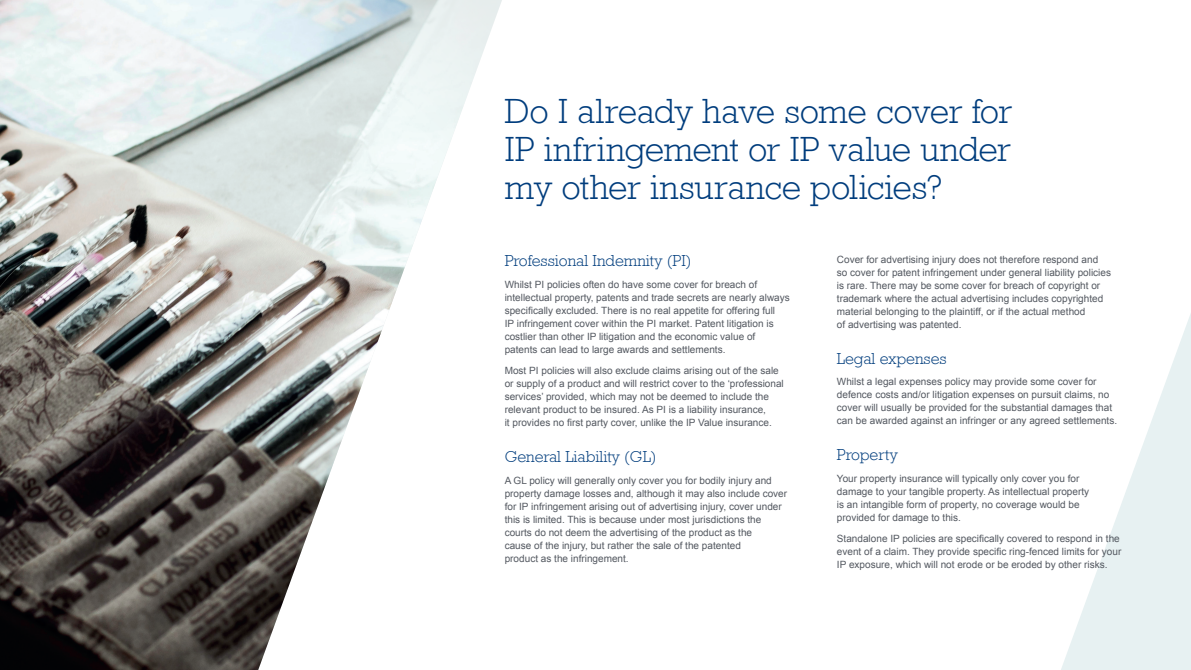
<style>
.page{position:relative;width:1191px;height:670px;background:#fff}
.page>*{position:absolute;margin:0;border:0;box-sizing:border-box;transform-origin:0 0}
.Headline{font:300 35px/38px "Rockwell";letter-spacing:-.01em;color:#013d7d;text-align:justify}
.Small_sub{font:300 16px "Rockwell";color:#013d7d}
.New_Body{font:10px/13px "Arial";color:#535860}
</style>
<div class="page">
<svg style="left:1061px;top:313px;width:130px;height:357px;fill:#edf4f5"></svg>
<img style="left:0;top:0;width:502px;height:670px">
<p class="Headline" style="left:505px;top:92px;width:509px">Do I already have some cover for IP infringement or IP value under my other insurance policies?</p>
<p class="Small_sub" style="left:505px;top:252px;width:188px">Professional Indemnity (PI)</p>
<p class="New_Body" style="left:505px;top:278px;width:286px">Whilst PI policies often do have some cover for breach of intellectual property, patents and trade secrets are nearly always specifically excluded. There is no real appetite for offering full<br>IP infringement cover within the PI market. Patent litigation is costlier than other IP litigation and the economic value of patents can lead to large awards and settlements.</p>
<p class="New_Body" style="left:505px;top:364px;width:280px">Most PI policies will also exclude claims arising out of the sale or supply of a product and will restrict cover to the ‘professional services’ provided, which may not be deemed to include the relevant product to be insured. As PI is a liability insurance,<br>it provides no first party cover, unlike the IP Value insurance.</p>
<p class="Small_sub" style="left:505px;top:448px;width:153px">General Liability (GL)</p>
<p class="New_Body" style="left:505px;top:474px;width:284px">A GL policy will generally only cover you for bodily injury and property damage losses and, although it may also include cover for IP infringement arising out of advertising injury, cover under this is limited. This is because under most jurisdictions the courts do not deem the advertising of the product as the<br>cause of the injury, but rather the sale of the patented<br>product as the infringement.</p>
<p class="New_Body" style="left:837px;top:252px;width:275px">Cover for advertising injury does not therefore respond and so cover for patent infringement under general liability policies is rare. There may be some cover for breach of copyright or trademark where the actual advertising includes copyrighted material belonging to the plaintiff, or if the actual method<br>of advertising was patented.</p>
<p class="Small_sub" style="left:837px;top:349px;width:111px">Legal expenses</p>
<p class="New_Body" style="left:837px;top:375px;width:282px">Whilst a legal expenses policy may provide some cover for defence costs and/or litigation expenses on pursuit claims, no cover will usually be provided for the substantial damages that can be awarded against an infringer or any agreed settlements.</p>
<p class="Small_sub" style="left:837px;top:445px;width:62px">Property</p>
<p class="New_Body" style="left:837px;top:472px;width:254px">Your property insurance will typically only cover you for damage to your tangible property. As intellectual property is an intangible form of property, no coverage would be provided for damage to this.</p>
<p class="New_Body" style="left:837px;top:532px;width:286px">Standalone IP policies are specifically covered to respond in the event of a claim. They provide specific ring-fenced limits for your<br>IP exposure, which will not erode or be eroded by other risks.</p>
</div>
